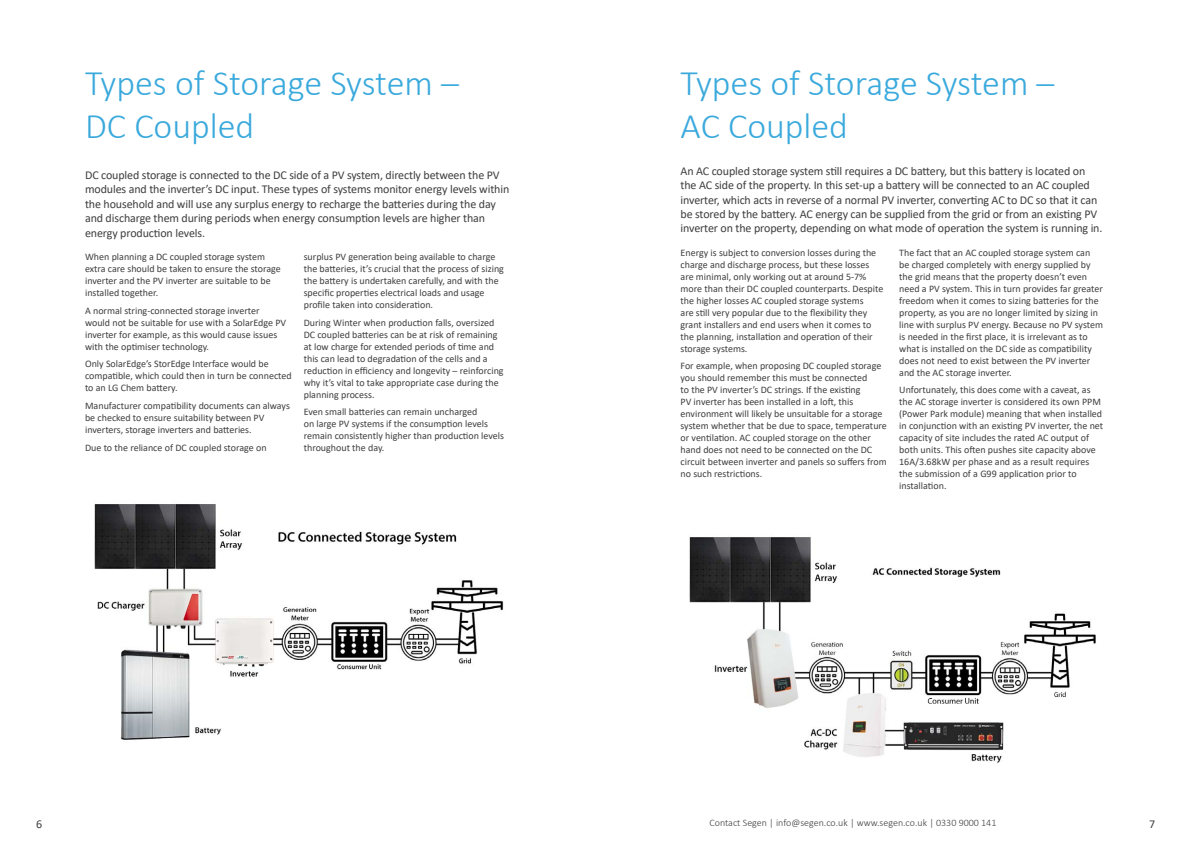
<style>
.page{position:relative;width:1191px;height:842px;background:#fff}
.page>*{position:absolute;margin:0;border:0;box-sizing:border-box;transform-origin:0 0}
.Subtitle{font:300 36px/43.2px "Calibri";color:#3aa9dc}
.Intro_copy{font:12px/14.4px "Calibri";letter-spacing:-.01em;color:#3e3e3f}
.Body_copy{font:10px/12px "Calibri";color:#3e3e3f}
.t1{font:300 10px "Calibri";color:#3e3e3f}
</style>
<div class="page">
<img style="left:689px;top:537px;width:407px;height:226px">
<img style="left:94px;top:504px;width:410px;height:236px">
<p class="Subtitle" style="left:85px;top:61px;width:375px">Types of Storage System –<br>DC Coupled</p>
<p class="Intro_copy" style="left:85px;top:167px;width:426px">DC coupled storage is connected to the DC side of a PV system, directly between the PV modules and the inverter’s DC input. These types of systems monitor energy levels within the household and will use any surplus energy to recharge the batteries during the day and discharge them during periods when energy consumption levels are higher than energy production levels.</p>
<p class="Body_copy" style="left:85px;top:250px;width:197px">When planning a DC coupled storage system extra care should be taken to ensure the storage inverter and the PV inverter are suitable to be installed together.</p>
<p class="Body_copy" style="left:85px;top:304px;width:202px">A normal string-connected storage inverter would not be suitable for use with a SolarEdge PV inverter for example, as this would cause issues with the optimiser technology.</p>
<p class="Body_copy" style="left:85px;top:358px;width:208px">Only SolarEdge’s StorEdge Interface would be compatible, which could then in turn be connected to an LG Chem battery.</p>
<p class="Body_copy" style="left:85px;top:399px;width:206px">Manufacturer compatibility documents can always be checked to ensure suitability between PV inverters, storage inverters and batteries.</p>
<p class="Body_copy" style="left:85px;top:441px;width:183px">Due to the reliance of DC coupled storage on</p>
<p class="Body_copy" style="left:304px;top:250px;width:202px">surplus PV generation being available to charge the batteries, it’s crucial that the process of sizing the battery is undertaken carefully, and with the specific properties electrical loads and usage profile taken into consideration.</p>
<p class="Body_copy" style="left:304px;top:316px;width:201px">During Winter when production falls, oversized DC coupled batteries can be at risk of remaining at low charge for extended periods of time and this can lead to degradation of the cells and a reduction in efficiency and longevity – reinforcing why it’s vital to take appropriate case during the planning process.</p>
<p class="Body_copy" style="left:304px;top:406px;width:202px">Even small batteries can remain uncharged<br>on large PV systems if the consumption levels remain consistently higher than production levels throughout the day.</p>
<p class="Subtitle" style="left:680px;top:61px;width:375px">Types of Storage System –<br>AC Coupled</p>
<p class="Intro_copy" style="left:680px;top:163px;width:423px">An AC coupled storage system still requires a DC battery, but this battery is located on the AC side of the property. In this set-up a battery will be connected to an AC coupled inverter, which acts in reverse of a normal PV inverter, converting AC to DC so that it can be stored by the battery. AC energy can be supplied from the grid or from an existing PV inverter on the property, depending on what mode of operation the system is running in.</p>
<p class="Body_copy" style="left:680px;top:246px;width:204px">Energy is subject to conversion losses during the charge and discharge process, but these losses are minimal, only working out at around 5-7% more than their DC coupled counterparts. Despite the higher losses AC coupled storage systems<br>are still very popular due to the flexibility they grant installers and end users when it comes to the planning, installation and operation of their storage systems.</p>
<p class="Body_copy" style="left:680px;top:360px;width:208px">For example, when proposing DC coupled storage you should remember this must be connected<br>to the PV inverter’s DC strings. If the existing<br>PV inverter has been installed in a loft, this environment will likely be unsuitable for a storage system whether that be due to space, temperature or ventilation. AC coupled storage on the other hand does not need to be connected on the DC circuit between inverter and panels so suffers from no such restrictions.</p>
<p class="Body_copy" style="left:899px;top:246px;width:205px">The fact that an AC coupled storage system can<br>be charged completely with energy supplied by the grid means that the property doesn’t even need a PV system. This in turn provides far greater freedom when it comes to sizing batteries for the property, as you are no longer limited by sizing in line with surplus PV energy. Because no PV system is needed in the first place, it is irrelevant as to what is installed on the DC side as compatibility does not need to exist between the PV inverter and the AC storage inverter.</p>
<p class="Body_copy" style="left:899px;top:384px;width:205px">Unfortunately, this does come with a caveat, as the AC storage inverter is considered its own PPM (Power Park module) meaning that when installed in conjunction with an existing PV inverter, the net capacity of site includes the rated AC output of both units. This often pushes site capacity above 16A/3.68kW per phase and as a result requires the submission of a G99 application prior to installation.</p>
<p class="Intro_copy" style="left:36px;top:817px;width:8px">6</p>
<p class="t1" style="left:709px;top:816px;width:288px">Contact Segen | info@segen.co.uk | www.segen.co.uk | 0330 9000 141</p>
<p class="Intro_copy" style="left:1149px;top:817px;width:8px">7</p>
</div>
